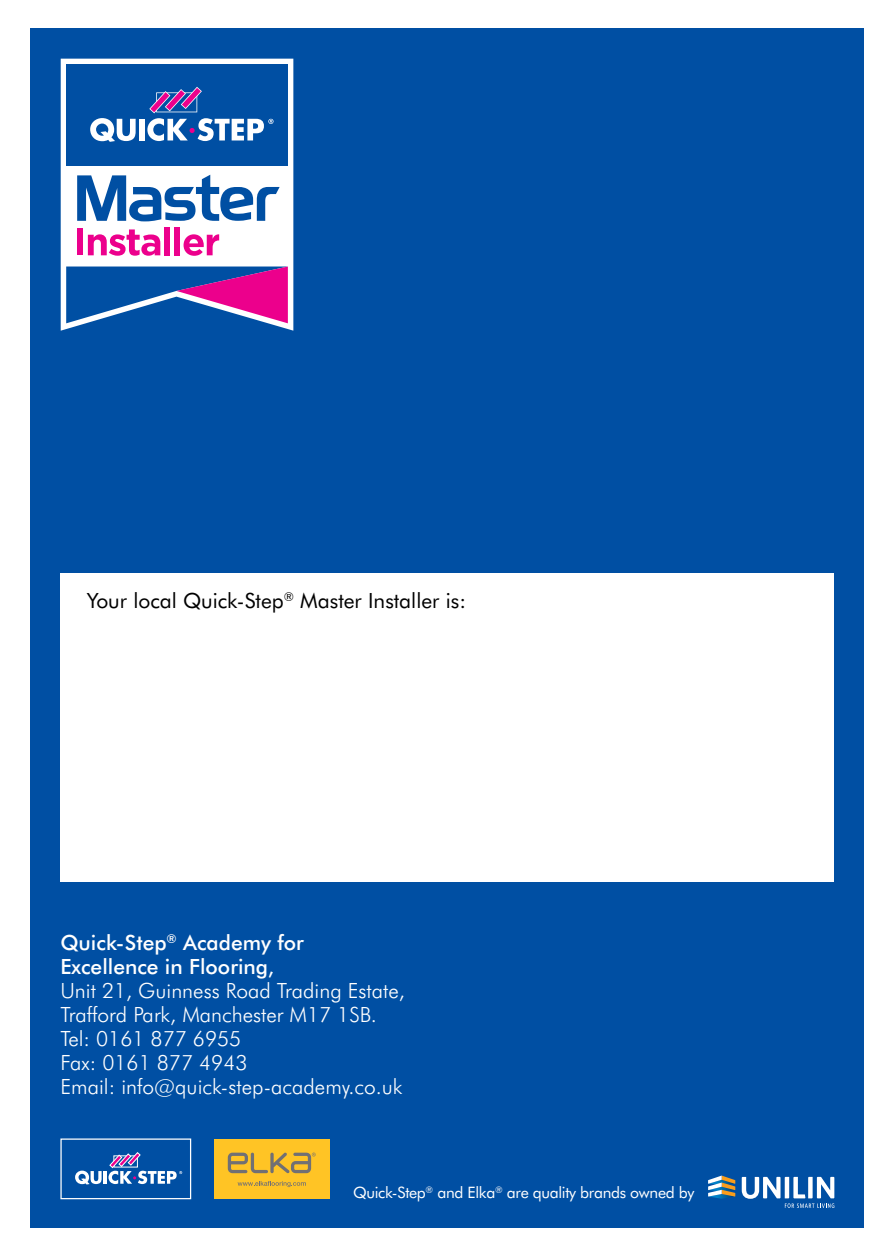
<style>
.page{position:relative;width:893px;height:1259px;background:#fff}
.page>*{position:absolute;margin:0;border:0;box-sizing:border-box;transform-origin:0 0}
.t1{font:300 21px/24px "Futura BT";color:#fff}
.t2{font:500 21px/24px "Futura BT";color:#fff}
.t3{font:21px "Futura BT";color:#000}
.t4{font:15.6px "Futura BT";letter-spacing:-.02em;color:#fff}
</style>
<div class="page">
<div style="left:31px;top:29px;width:833px;height:1199px;background:#004fa3"></div>
<div style="left:60px;top:573px;width:774px;height:308px;background:#fff"></div>
<svg style="left:61px;top:59px;width:232px;height:272px;background:#e3ebf4"></svg>
<div style="left:66px;top:64px;width:222px;height:102px;background:#004fa3"></div>
<div style="left:139px;top:119px;width:6px;height:21px;background:#fff"></div>
<svg style="left:90px;top:118px;width:46px;height:24px"></svg>
<div style="left:77px;top:228px;width:6px;height:27px;background:#ec008c"></div>
<svg style="left:88px;top:229px;width:72px;height:27px;background:#f580c5"></svg>
<div style="left:164px;top:227px;width:6px;height:28px;background:#ec008c"></div>
<div style="left:175px;top:227px;width:5px;height:28px;background:#ec008c"></div>
<svg style="left:184px;top:234px;width:35px;height:22px"></svg>
<svg style="left:77px;top:175px;width:203px;height:46px"></svg>
<svg style="left:66px;top:266px;width:222px;height:57px"></svg>
<svg style="left:147px;top:87px;width:127px;height:54px"></svg>
<div style="left:60px;top:1138px;width:131px;height:61px;border:1px solid #fff"></div>
<svg style="left:75px;top:1152px;width:107px;height:32px"></svg>
<div style="left:214px;top:1139px;width:115px;height:59px;background:#ffc425"></div>
<svg style="left:228px;top:1152px;width:88px;height:21px"></svg>
<svg style="left:238px;top:1181px;width:68px;height:6px"></svg>
<svg style="left:742px;top:1176px;width:92px;height:32px"></svg>
<svg style="left:708px;top:1175px;width:27px;height:23px"></svg>
<p class="t3" style="left:87px;top:588px;width:381px">Your local Quick-Step<sup>®</sup> Master Installer is:</p>
<p class="t2" style="left:60px;top:930px;width:245px">Quick-Step<sup>®</sup> Academy for<br>Excellence in Flooring,</p>
<p class="t1" style="left:60px;top:978px;width:346px">Unit 21, Guinness Road Trading Estate,<br>Trafford Park, Manchester M17 1SB.<br>Tel: 0161 877 6955<br>Fax: 0161 877 4943<br>Email: info@quick-step-academy.co.uk</p>
<p class="t4" style="left:353px;top:1183px;width:343px">Quick-Step<sup>®</sup> and elka<sup>®</sup> are quality brands owned by</p>
</div>
